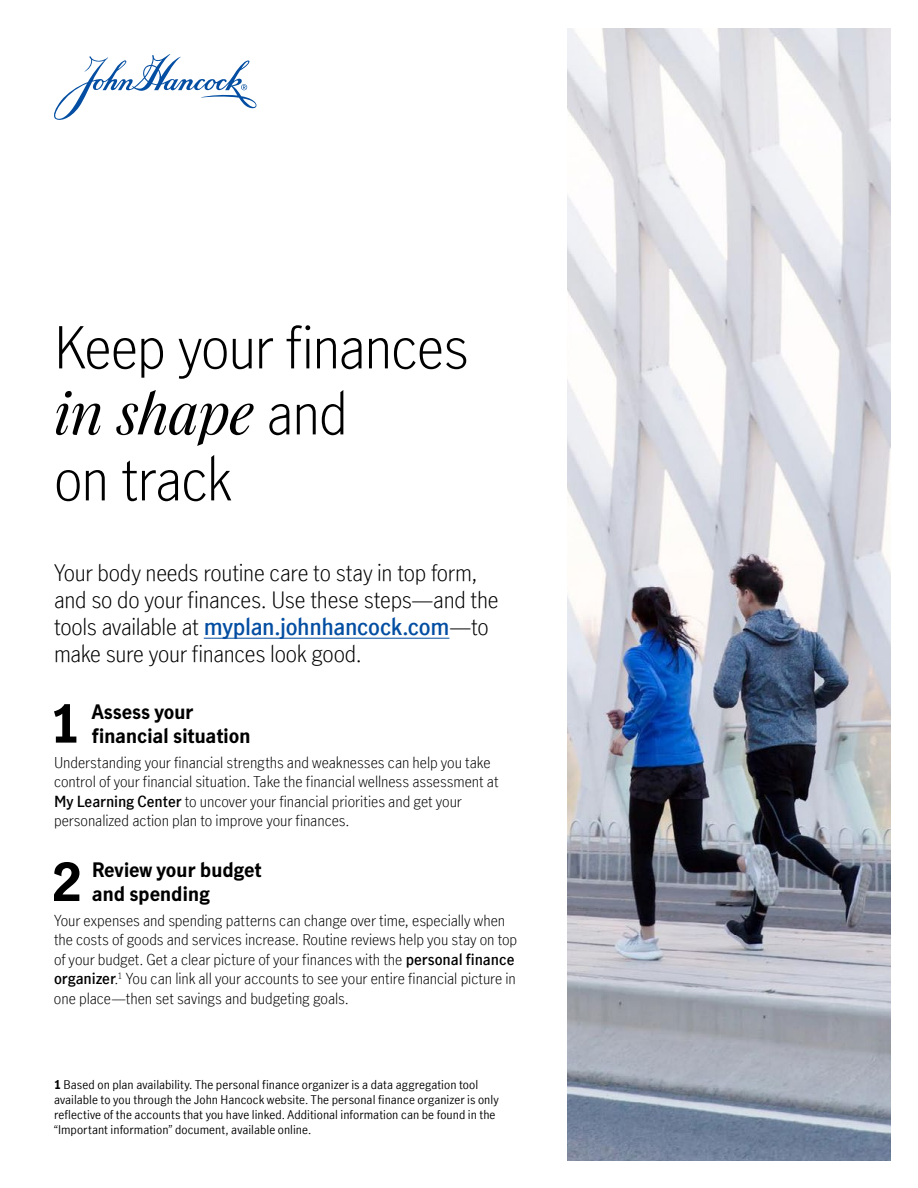
<style>
.page{position:relative;width:918px;height:1188px;background:#fff}
.page>*{position:absolute;margin:0;border:0;box-sizing:border-box;transform-origin:0 0}
.t1{font:300 57px "Manulife JH Sans Optimized";letter-spacing:-.02em;color:#000}
.t2{font:italic 57px "Manulife JH Serif Optimized";letter-spacing:-.01em;color:#000}
.t3{font:700 51.9px "Manulife JH Sans Optimized";color:#000}
.t4{font:300 22.5px/27px "Manulife JH Sans Optimized";letter-spacing:-.01em;color:#000}
.t5{font:700 19.5px/24px "Manulife JH Sans Optimized";letter-spacing:-.015em;color:#000}
.t6{font:300 15px/19.5px "Manulife JH Sans Optimized";letter-spacing:-.005em;color:#000}
.t7{font:12px/15px "Manulife JH Sans Optimized";letter-spacing:.005em;color:#000}
.s1{font-family:"Manulife JH Sans Optimized";font-weight:300;font-style:normal}
.s2{font-weight:600;color:#034ea2}
.s3{font-weight:600}
.s4{font-weight:700}
</style>
<div class="page">
<img style="left:567px;top:28px;width:324px;height:1133px">
<svg style="left:54px;top:54px;width:202px;height:66px"></svg>
<hr style="left:204px;top:638px;width:245px;height:1px;background:#034ea2">
<h1 class="t1" style="left:54px;top:309px;width:416px">Keep your finances</h1>
<h1 class="t2" style="left:54px;top:371px;width:295px">in shape <span class="s1">and</span></h1>
<h1 class="t1" style="left:54px;top:441px;width:179px">on track</h1>
<h3 class="t4" style="left:54px;top:559px;width:446px">Your body needs routine care to stay in top form, and so do your finances. Use these steps—and the tools available at <span class="s2">myplan.johnhancock.com</span>—to make sure your finances look good.</h3>
<h2 class="t3" style="left:50px;top:688px;width:32px">1</h2>
<h3 class="t5" style="left:92px;top:699px;width:161px">Assess your financial situation</h3>
<p class="t6" style="left:54px;top:752px;width:446px">Understanding your financial strengths and weaknesses can help you take control of your financial situation. Take the financial wellness assessment at <span class="s3">My Learning Center</span> to uncover your financial priorities and get your personalized action plan to improve your finances.</p>
<h2 class="t3" style="left:51px;top:846px;width:32px">2</h2>
<h3 class="t5" style="left:92px;top:857px;width:171px">Review your budget and spending</h3>
<p class="t6" style="left:54px;top:910px;width:465px">Your expenses and spending patterns can change over time, especially when the costs of goods and services increase. Routine reviews help you stay on top of your budget. Get a clear picture of your finances with the <span class="s3">personal finance organizer</span>.<sup>1</sup> You can link all your accounts to see your entire financial picture in one place—then set savings and budgeting goals.</p>
<p class="t7" style="left:54px;top:1077px;width:446px"><span class="s4">1</span> Based on plan availability. The personal finance organizer is a data aggregation tool available to you through the John Hancock website. The personal finance organizer is only reflective of the accounts that you have linked. Additional information can be found in the “Important information” document, available online.</p>
</div>
